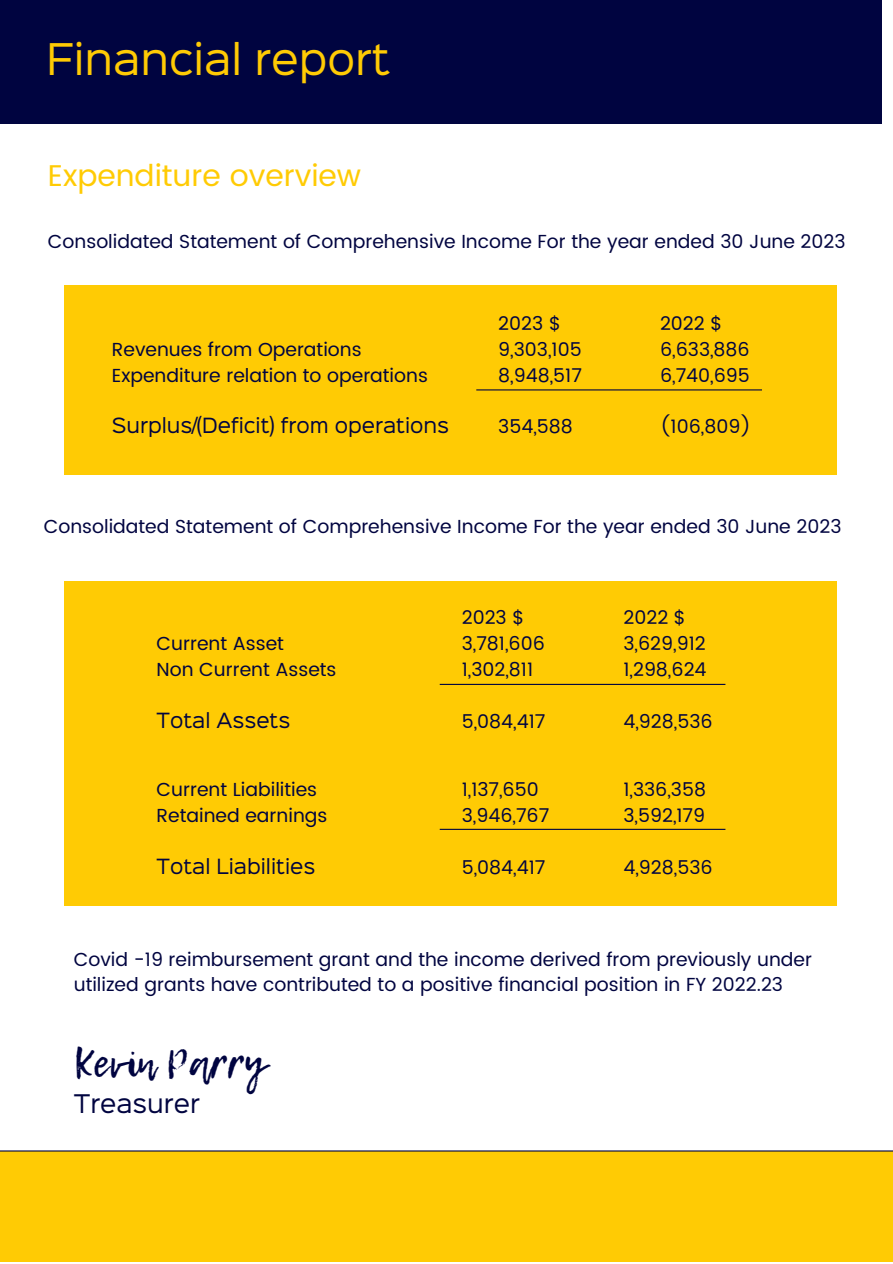
<style>
.page{position:relative;width:893px;height:1264px;background:#fff}
.page>*{position:absolute;margin:0;border:0;box-sizing:border-box;transform-origin:0 0}
.t1{font:39.3px "Sinkin Sans 400";color:#ffcb04}
.t2{font:39px "Lemon Tuesday";color:#000440}
.t3{font:30px "Poppins";color:#ffcb04}
.t4{font:23.1px "Sinkin Sans 400";color:#000440}
.t5{font:18.9px/25.8px "Poppins";color:#000440}
.t6{font:18.9px "Sinkin Sans 400";color:#000440}
</style>
<div class="page">
<div style="left:0;top:1151px;width:892px;height:111px;background:#ffcb04"></div>
<hr style="left:0;top:1150px;width:892px;height:1px;background:#000440">
<div style="left:0;top:0;width:881px;height:124px;background:#000440"></div>
<div style="left:64px;top:285px;width:772px;height:190px;background:#ffcb04"></div>
<hr style="left:476px;top:389px;width:286px;height:1px;background:#000440">
<div style="left:64px;top:581px;width:772px;height:324px;background:#ffcb04"></div>
<hr style="left:439px;top:684px;width:286px;height:1px;background:#000440">
<hr style="left:439px;top:828px;width:286px;height:2px;background:#000440">
<p class="t1" style="left:46px;top:44px;width:345px">Financial report</p>
<p class="t3" style="left:48px;top:158px;width:315px">Expenditure overview</p>
<p class="t5" style="left:48px;top:228px;width:799px">Consolidated Statement of Comprehensive Income For the year ended 30 June 2023</p>
<p class="t5" style="left:112px;top:336px;width:251px">Revenues from Operations</p>
<p class="t5" style="left:112px;top:362px;width:317px">Expenditure relation to operations</p>
<p class="t6" style="left:112px;top:418px;width:339px">Surplus/(Deficit) from operations</p>
<p class="t5" style="left:498px;top:310px;width:64px">2023 $</p>
<p class="t5" style="left:498px;top:336px;width:85px">9,303,105</p>
<p class="t5" style="left:498px;top:362px;width:85px">8,948,517</p>
<p class="t5" style="left:498px;top:414px;width:76px">354,588</p>
<p class="t5" style="left:660px;top:310px;width:64px">2022 $</p>
<p class="t5" style="left:660px;top:336px;width:91px">6,633,886</p>
<p class="t5" style="left:660px;top:362px;width:91px">6,740,695</p>
<p class="t5" style="left:660px;top:414px;width:92px">(106,809)</p>
<p class="t5" style="left:44px;top:514px;width:799px">Consolidated Statement of Comprehensive Income For the year ended 30 June 2023</p>
<p class="t5" style="left:156px;top:630px;width:129px">Current Asset</p>
<p class="t5" style="left:156px;top:656px;width:181px">Non Current Assets</p>
<p class="t6" style="left:156px;top:712px;width:135px">Total Assets</p>
<p class="t5" style="left:156px;top:776px;width:162px">Current Liabilities</p>
<p class="t5" style="left:156px;top:802px;width:172px">Retained earnings</p>
<p class="t6" style="left:156px;top:858px;width:160px">Total Liabilities</p>
<p class="t5" style="left:461px;top:605px;width:64px">2023 $</p>
<p class="t5" style="left:461px;top:630px;width:85px">3,781,606</p>
<p class="t5" style="left:461px;top:656px;width:73px">1,302,811</p>
<p class="t5" style="left:461px;top:708px;width:85px">5,084,417</p>
<p class="t5" style="left:461px;top:776px;width:78px">1,137,650</p>
<p class="t5" style="left:461px;top:802px;width:89px">3,946,767</p>
<p class="t5" style="left:461px;top:854px;width:85px">5,084,417</p>
<p class="t5" style="left:623px;top:605px;width:64px">2022 $</p>
<p class="t5" style="left:623px;top:630px;width:84px">3,629,912</p>
<p class="t5" style="left:623px;top:656px;width:85px">1,298,624</p>
<p class="t5" style="left:623px;top:708px;width:91px">4,928,536</p>
<p class="t5" style="left:623px;top:776px;width:84px">1,336,358</p>
<p class="t5" style="left:623px;top:802px;width:83px">3,592,179</p>
<p class="t5" style="left:623px;top:854px;width:91px">4,928,536</p>
<p class="t5" style="left:74px;top:946px;width:739px">Covid -19 reimbursement grant and the income derived from previously under utilized grants have contributed to a positive financial position in FY 2022.23</p>
<p class="t2" style="left:74px;top:1034px;width:193px">Kevin Parry</p>
<p class="t4" style="left:74px;top:1093px;width:128px">Treasurer</p>
</div>
